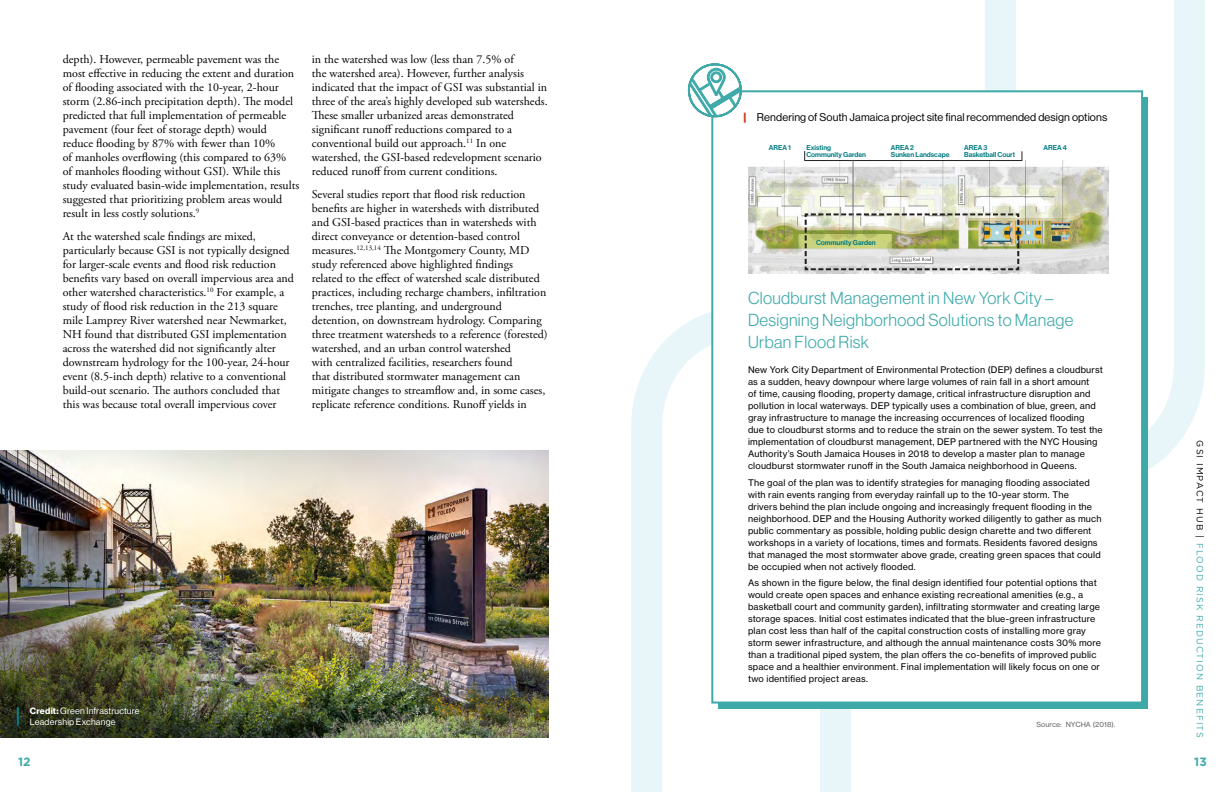
<style>
.page{position:relative;width:1224px;height:792px;background:#fff}
.page>*{position:absolute;margin:0;border:0;box-sizing:border-box;transform-origin:0 0}
.t1{font:17px/22px "N Haas Grotesk DS Pro 45 Lt";letter-spacing:.02em;color:#3da9a9}
.t2{font:12px/14px "Adobe Garamond Pro";color:#000}
.t3{font:700 12px "Gotham";color:#3fabaa}
.t4{font:11px "N Haas Grotesk DS Pro 55 Rg";letter-spacing:.015em;color:#000}
.t5{font:9px/12px "N Haas Grotesk TX Pro 55 Rg";letter-spacing:.02em;color:#000}
.t6{font:9px/10.8px "N Haas Grotesk DS Pro 55 Rg";letter-spacing:.02em;color:#fff}
.t7{font:9px "Gotham";letter-spacing:.12em;color:#3fabaa}
.t8{font:7px/7.4px "N Haas Grotesk DS Pro 65 Md";color:#007c82}
.t9{font:7px "N Haas Grotesk TX Pro 55 Rg";letter-spacing:.01em;color:#636466}
.s1{font-family:"N Haas Grotesk DS Pro 75 Bd"}
.s2{color:#000}
</style>
<div class="page">
<svg style="left:985px;top:0;width:220px;height:470px"></svg>
<svg style="left:631px;top:312px;width:220px;height:480px"></svg>
<div style="left:711px;top:90px;width:432px;height:614px;background:#fff;border:2px solid #3da9a9"></div>
<img style="left:748px;top:161px;width:360px;height:112px">
<hr style="left:804px;top:160px;width:218px;height:1px;background:#231f20">
<hr style="left:853px;top:160px;width:1px;height:75px;background:#76787a">
<img style="left:804px;top:212px;width:216px;height:59px">
<svg style="left:687px;top:63px;width:59px;height:60px"></svg>
<img style="left:0;top:450px;width:549px;height:288px">
<svg style="left:17px;top:707px;width:2px;height:19px"></svg>
<p class="t2" style="left:63px;top:52px;width:238px">depth). However, permeable pavement was the most effective in reducing the extent and duration of flooding associated with the 10-year, 2-hour storm (2.86-inch precipitation depth). The model predicted that full implementation of permeable pavement (four feet of storage depth) would reduce flooding by 87% with fewer than 10%<br>of manholes overflowing (this compared to 63%<br>of manholes flooding without GSI). While this study evaluated basin-wide implementation, results suggested that prioritizing problem areas would result in less costly solutions.<sup>9</sup></p>
<p class="t2" style="left:63px;top:229px;width:233px">At the watershed scale findings are mixed, particularly because GSI is not typically designed for larger-scale events and flood risk reduction benefits vary based on overall impervious area and other watershed characteristics.<sup>10</sup> For example, a study of flood risk reduction in the 213 square mile Lamprey River watershed near Newmarket, NH found that distributed GSI implementation across the watershed did not significantly alter downstream hydrology for the 100-year, 24-hour event (8.5-inch depth) relative to a conventional build-out scenario. The authors concluded that this was because total overall impervious cover</p>
<p class="t2" style="left:312px;top:52px;width:237px">in the watershed was low (less than 7.5% of<br>the watershed area). However, further analysis indicated that the impact of GSI was substantial in three of the area’s highly developed sub watersheds.<br>These smaller urbanized areas demonstrated significant runoff reductions compared to a conventional build out approach.<sup>11</sup> In one watershed, the GSI-based redevelopment scenario reduced runoff from current conditions.</p>
<p class="t2" style="left:312px;top:187px;width:237px">Several studies report that flood risk reduction benefits are higher in watersheds with distributed and GSI-based practices than in watersheds with direct conveyance or detention‐based control measures.<sup>12,13,14</sup> The Montgomery County, MD study referenced above highlighted findings<br>related to the effect of watershed scale distributed practices, including recharge chambers, infiltration trenches, tree planting, and underground detention, on downstream hydrology. Comparing three treatment watersheds to a reference (forested) watershed, and an urban control watershed<br>with centralized facilities, researchers found<br>that distributed stormwater management can mitigate changes to streamflow and, in some cases, replicate reference conditions. Runoff yields in</p>
<p class="t6" style="left:30px;top:706px;width:111px"><span class="s1">Credit:</span> Green Infrastructure<br>Leadership Exchange</p>
<p class="t4" style="left:757px;top:111px;width:352px">Rendering of South Jamaica project site final recommended design options</p>
<p class="t8" style="left:769px;top:144px;width:24px">AREA 1</p>
<p class="t8" style="left:1044px;top:144px;width:25px">AREA 4</p>
<p class="t8" style="left:806px;top:144px;width:61px">Existing<br>Community Garden</p>
<p class="t8" style="left:891px;top:144px;width:60px">AREA 2<br>Sunken Landscape</p>
<p class="t8" style="left:964px;top:144px;width:52px">AREA 3<br>Basketball Court</p>
<p class="t8" style="left:816px;top:239px;width:61px">Community Garden</p>
<h1 class="t1" style="left:748px;top:287px;width:327px">Cloudburst Management in New York City –<br>Designing Neighborhood Solutions to Manage<br>Urban Flood Risk</h1>
<p class="t5" style="left:748px;top:364px;width:356px">New York City Department of Environmental Protection (DEP) defines a cloudburst as a sudden, heavy downpour where large volumes of rain fall in a short amount<br>of time, causing flooding, property damage, critical infrastructure disruption and pollution in local waterways. DEP typically uses a combination of blue, green, and gray infrastructure to manage the increasing occurrences of localized flooding<br>due to cloudburst storms and to reduce the strain on the sewer system. To test the implementation of cloudburst management, DEP partnered with the NYC Housing Authority’s South Jamaica Houses in 2018 to develop a master plan to manage cloudburst stormwater runoff in the South Jamaica neighborhood in Queens.</p>
<p class="t5" style="left:748px;top:476px;width:355px">The goal of the plan was to identify strategies for managing flooding associated with rain events ranging from everyday rainfall up to the 10-year storm. The<br>drivers behind the plan include ongoing and increasingly frequent flooding in the neighborhood. DEP and the Housing Authority worked diligently to gather as much public commentary as possible, holding public design charette and two different workshops in a variety of locations, times and formats. Residents favored designs that managed the most stormwater above grade, creating green spaces that could be occupied when not actively flooded.</p>
<p class="t5" style="left:748px;top:577px;width:355px">As shown in the figure below, the final design identified four potential options that would create open spaces and enhance existing recreational amenities (e.g., a basketball court and community garden), infiltrating stormwater and creating large storage spaces. Initial cost estimates indicated that the blue-green infrastructure plan cost less than half of the capital construction costs of installing more gray storm sewer infrastructure, and although the annual maintenance costs 30% more than a traditional piped system, the plan offers the co-benefits of improved public space and a healthier environment. Final implementation will likely focus on one or two identified project areas.</p>
<p class="t9" style="left:1036px;top:720px;width:80px">Source: NYCHA (2018).</p>
<p class="t7" style="left:1206px;top:440px;width:299px;rotate:90deg"><span class="s2">GSI IMPACT HUB |</span> FLOOD RISK REDUCTION BENEFITS</p>
<p class="t3" style="left:18px;top:753px;width:14px">12</p>
<p class="t3" style="left:1194px;top:753px;width:14px">13</p>
</div>
